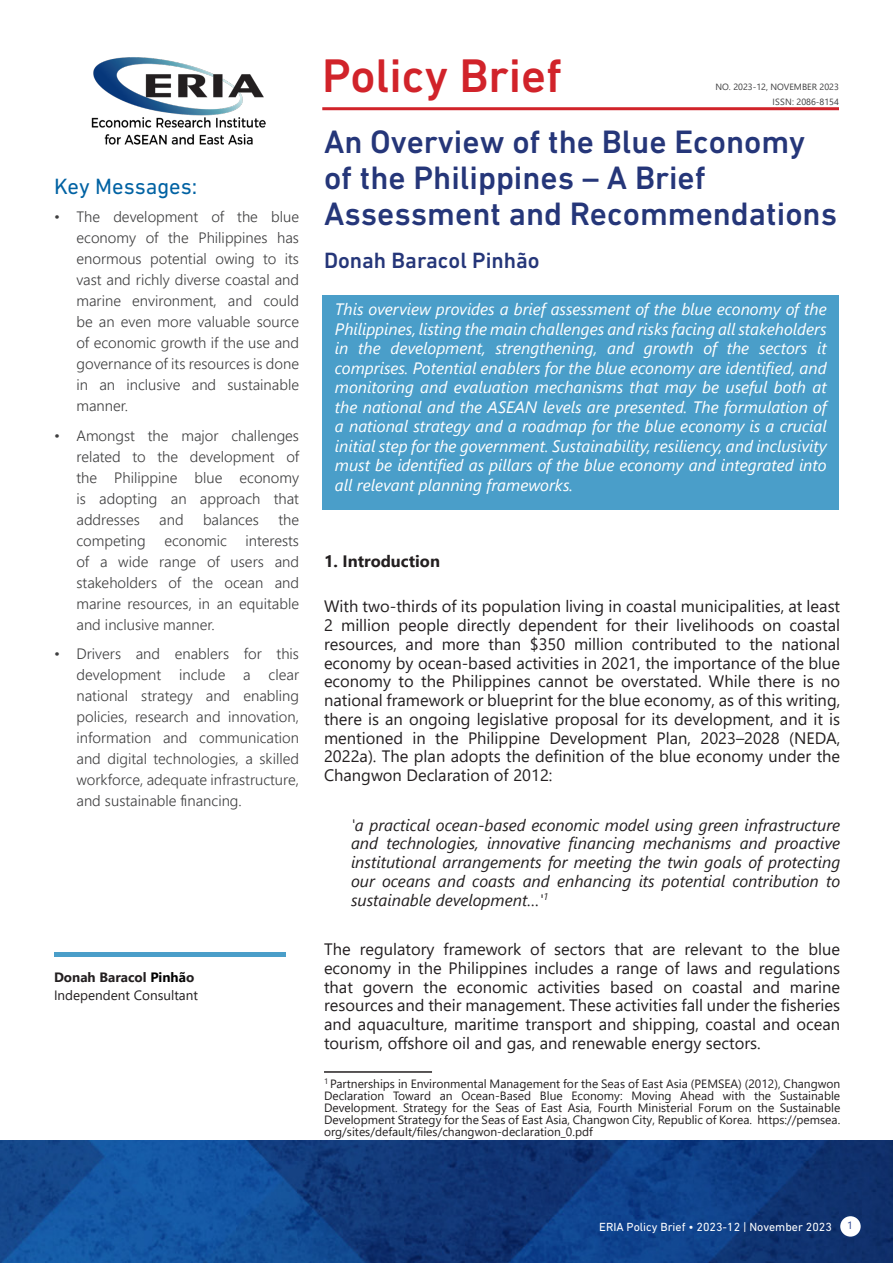
<style>
.page{position:relative;width:893px;height:1263px;background:#fff}
.page>*{position:absolute;margin:0;border:0;box-sizing:border-box;transform-origin:0 0}
.t1{font:500 48px "DIN Next LT Pro";color:#d1232a}
.Main_title{font:500 33px/36px "DIN Next LT Pro";color:#253679}
.author{font:500 22.5px "DIN Next LT Pro";color:#253679}
.Key_Messages_title{font:22.5px "DIN Next LT Pro";color:#0062a3}
.t2{font:16.5px/18.8px "Segoe UI";color:#231f20;text-align:justify}
.blue_box{font:italic 16.5px/19.5px "Segoe UI";color:#fff;text-align:justify}
.t3{font:italic 16.5px/18.8px "Segoe UI";color:#231f20;text-align:justify}
.t4{font:700 16.5px "Segoe UI";color:#231f20}
.t5{font:300 15px/21px "Segoe UI";color:#3e3e3f;text-align:justify}
.author_affiliation{font:13.5px "Segoe UI";color:#231f20}
.below_author{font:700 13.5px "Segoe UI";color:#231f20}
.t6{font:12px/12px "Segoe UI";color:#231f20;text-align:justify}
.t7{font:12px "DIN Next LT Pro";color:#fff}
.t8{font:10.5px "Ebrima";color:#253f8e}
.t9{font:9px "Segoe UI";color:#3e3e3f}
.s1{color:#000}
</style>
<div class="page">
<img style="left:0;top:1140px;width:893px;height:123px">
<div style="left:840px;top:1216px;width:21px;height:20px;background:#fff;border-radius:50%"></div>
<hr style="left:322px;top:107px;width:517px;height:3px;background:#d1232a">
<img style="left:91px;top:57px;width:174px;height:88px">
<hr style="left:324px;top:1071px;width:108px;height:2px;background:#231f20">
<div style="left:323px;top:296px;width:516px;height:214px;background:#4a9ec9"></div>
<svg style="left:54px;top:952px;width:232px;height:5px"></svg>
<p class="Key_Messages_title" style="left:54px;top:173px;width:145px">Key Messages:</p>
<p class="t5" style="left:76px;top:205px;width:224px;text-indent:-22px">• The development of the blue economy of the Philippines has enormous potential owing to its vast and richly diverse coastal and marine environment, and could be an even more valuable source of economic growth if the use and governance of its resources is done in an inclusive and sustainable manner.</p>
<p class="t5" style="left:76px;top:423px;width:224px;text-indent:-22px">• Amongst the major challenges related to the development of the Philippine blue economy is adopting an approach that addresses</p>
<p class="t5" style="left:76px;top:507px;width:224px;text-indent:202px">the competing economic interests of a wide range of users and stakeholders of the ocean and marine resources, in an equitable and inclusive manner.</p>
<p class="t5" style="left:76px;top:642px;width:224px;text-indent:-22px">• Drivers and enablers for this development include a clear national strategy and enabling policies, research and innovation, information and communication and digital technologies, a skilled workforce, adequate infrastructure, and sustainable financing.</p>
<p class="t5" style="left:159px;top:507px;width:26px">and</p>
<p class="t5" style="left:203px;top:507px;width:57px">balances</p>
<p class="below_author" style="left:54px;top:964px;width:142px">Donah Baracol <span class="s1">Pinhã</span>o</p>
<p class="author_affiliation" style="left:54px;top:982px;width:146px">Independent Consultant</p>
<p class="t1" style="left:322px;top:48px;width:241px">Policy Brief</p>
<p class="t9" style="left:715px;top:79px;width:125px">NO. 2023-12, NOVEMBER 2023</p>
<p class="t9" style="left:772px;top:93px;width:68px">ISSN: 2086-8154</p>
<p class="Main_title" style="left:324px;top:123px;width:515px">An Overview of the Blue Economy of the Philippines – A Brief<br>Assessment and Recommendations</p>
<p class="author" style="left:324px;top:248px;width:217px">Donah Baracol Pinhão</p>
<p class="blue_box" style="left:335px;top:297px;width:493px">This overview provides a brief assessment of the blue economy of the Philippines, listing the main challenges and risks facing all stakeholders in the development, strengthening, and growth of the sectors it comprises. Potential enablers for the blue economy are identified, and monitoring and evaluation mechanisms that may be useful both at the national and the ASEAN levels are presented. The formulation of a national strategy and a roadmap for the blue economy is a crucial initial step for the government. Sustainability, resiliency, and inclusivity must be identified as pillars of the blue economy and integrated into all relevant planning frameworks.</p>
<p class="t4" style="left:324px;top:545px;width:118px">1. Introduction</p>
<p class="t2" style="left:324px;top:596px;width:518px">With two-thirds of its population living in coastal municipalities, at least 2 million people directly dependent for their livelihoods on coastal resources, and more than $350 million contributed to the national economy by ocean-based activities in 2021, the importance of the blue economy to the Philippines cannot be overstated. While there is no national framework or blueprint for the blue economy, as of this writing, there is an ongoing legislative proposal for its development, and it is mentioned in the Philippine Development Plan, 2023–2028 (NEDA, 2022a). The plan adopts the definition of the blue economy under the Changwon Declaration of 2012:</p>
<p class="t3" style="left:351px;top:813px;width:491px">'a practical ocean-based economic model using green infrastructure and technologies, innovative financing mechanisms and proactive institutional arrangements for meeting the twin goals of protecting our oceans and coasts and enhancing its potential contribution to sustainable development…'<sup>1</sup></p>
<p class="t2" style="left:324px;top:938px;width:518px">The regulatory framework of sectors that are relevant to the blue economy in the Philippines includes a range of laws and regulations that govern the economic activities based on coastal and marine resources and their management. These activities fall under the fisheries and aquaculture, maritime transport and shipping, coastal and ocean tourism, offshore oil and gas, and renewable energy sectors.</p>
<p class="t6" style="left:324px;top:1077px;width:518px"><sup>1</sup> Partnerships in Environmental Management for the Seas of East Asia (PEMSEA) (2012), Changwon Declaration Toward an Ocean-Based Blue Economy: Moving Ahead with the Sustainable Development. Strategy for the Seas of East Asia, Fourth Ministerial Forum on the Sustainable Development Strategy for the Seas of East Asia, Changwon City, Republic of Korea. https://pemsea. org/sites/default/files/changwon-declaration_0.pdf</p>
<p class="t7" style="left:599px;top:1220px;width:234px">ERIA Policy Brief • 2023-12 | November 2023</p>
<p class="t8" style="left:847px;top:1218px;width:7px">1</p>
</div>
